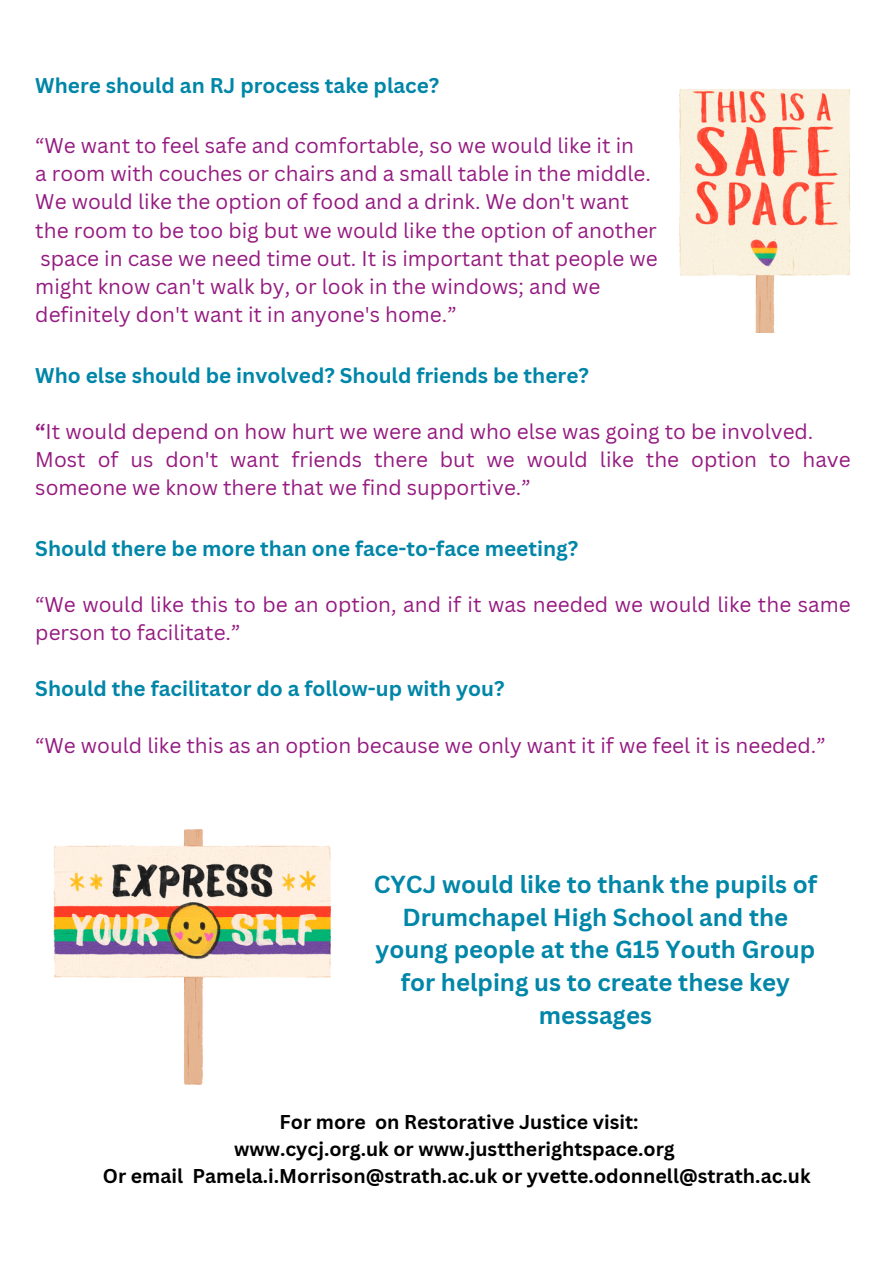
<style>
.page{position:relative;width:893px;height:1264px;background:#fff}
.page>*{position:absolute;margin:0;border:0;box-sizing:border-box;transform-origin:0 0}
.t1{font:700 24px/32.5px "Canva Sans";color:#0086a8;text-align:center}
.t2{font:20.7px/28px "Canva Sans";color:#951b81}
.t3{font:700 20.7px "Canva Sans";color:#0086a8}
.t4{font:700 19.5px "Canva Sans";color:#000}
.s1{font-weight:700}
</style>
<div class="page">
<img style="left:679px;top:89px;width:171px;height:243px">
<img style="left:53px;top:829px;width:278px;height:255px">
<p class="t3" style="left:35px;top:70px;width:405px">Where should an RJ process take place?</p>
<p class="t2" style="left:35px;top:131px;width:600px">“We want to feel safe and comfortable, so we would like it in</p>
<p class="t2" style="left:35px;top:159px;width:617px">a room with couches or chairs and a small table in the middle.</p>
<p class="t2" style="left:35px;top:187px;width:595px">We would like the option of food and a drink. We don't want</p>
<p class="t2" style="left:35px;top:215px;width:623px">the room to be too big but we would like the option of another</p>
<p class="t2" style="left:40px;top:244px;width:618px">space in case we need time out. It is important that people we</p>
<p class="t2" style="left:35px;top:272px;width:566px">might know can't walk by, or look in the windows; and we</p>
<p class="t2" style="left:35px;top:300px;width:422px">definitely don't want it in anyone's home.”</p>
<p class="t3" style="left:35px;top:360px;width:555px">Who else should be involved? Should friends be there?</p>
<p class="t2" style="left:35px;top:417px;width:779px"><span class="s1">“</span>It would depend on how hurt we were and who else was going to be involved.</p>
<p class="t2" style="left:35px;top:445px;width:816px">Most of us don't want friends there but we would like the option to have someone we know there that we find supportive.”</p>
<p class="t3" style="left:35px;top:533px;width:544px">Should there be more than one face-to-face meeting?</p>
<p class="t2" style="left:35px;top:590px;width:816px">“We would like this to be an option, and if it was needed we would like the same person to facilitate.”</p>
<p class="t3" style="left:35px;top:674px;width:470px">Should the facilitator do a follow-up with you?</p>
<p class="t2" style="left:35px;top:730px;width:791px">“We would like this as an option because we only want it if we feel it is needed.”</p>
<p class="t1" style="left:374px;top:867px;width:444px">CYCJ would like to thank the pupils of<br>Drumchapel High School and the young people at the G15 Youth Group for helping us to create these key messages</p>
<p class="t4" style="left:279px;top:1107px;width:360px">For more on Restorative Justice visit:</p>
<p class="t4" style="left:234px;top:1134px;width:442px">www.cycj.org.uk or www.justtherightspace.org</p>
<p class="t4" style="left:103px;top:1161px;width:709px">Or email Pamela.i.Morrison@strath.ac.uk or yvette.odonnell@strath.ac.uk</p>
</div>
